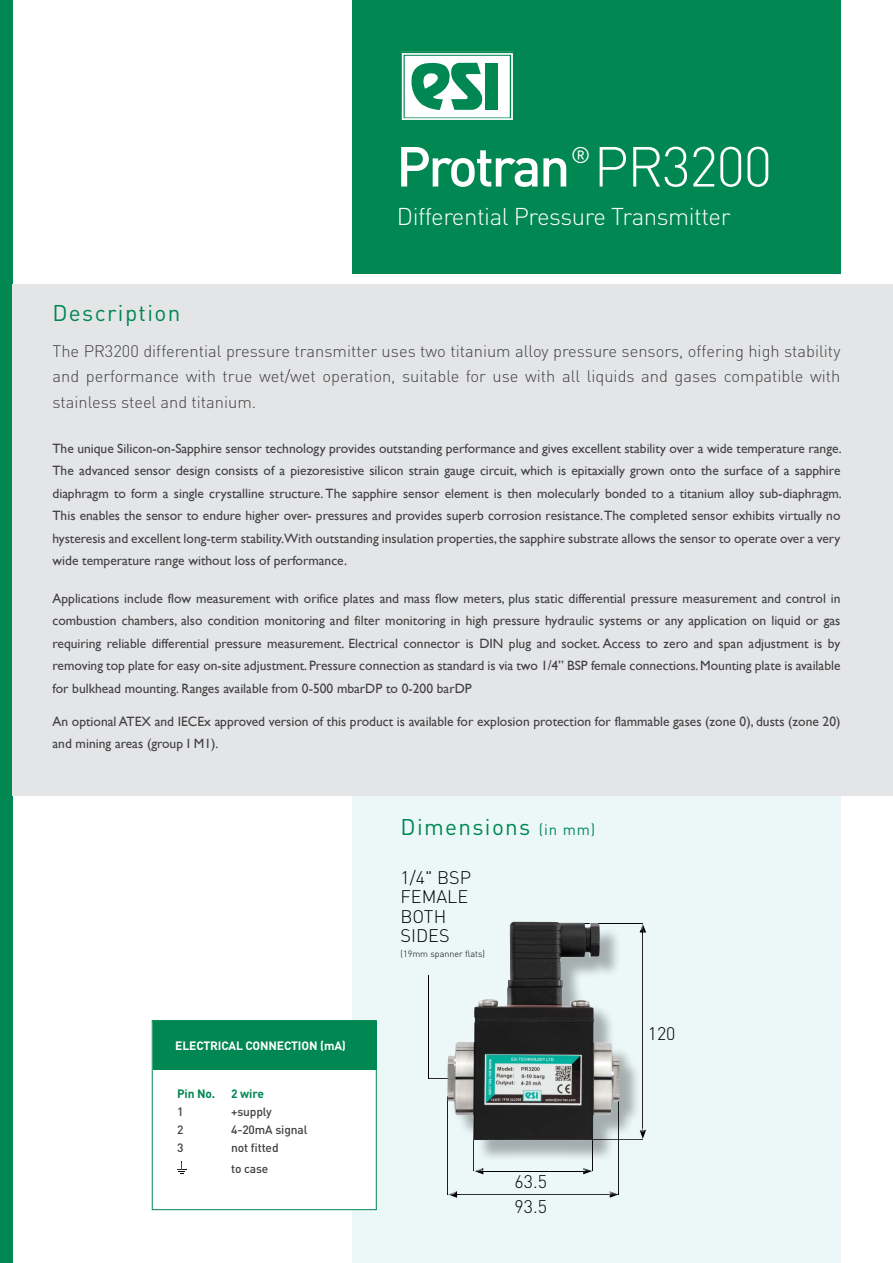
<style>
.page{position:relative;width:893px;height:1263px;background:#fff}
.page>*{position:absolute;margin:0;border:0;box-sizing:border-box;transform-origin:0 0}
.t1{font:500 55.5px "DINOT";letter-spacing:-.05em;color:#fff}
.t2{font:300 24px "DINOT";letter-spacing:-.02em;color:#fff}
.t3{font:22.5px "DINOT";letter-spacing:.06em;color:#008752}
.t4{font:22.5px "DINOT";color:#fff}
.t5{font:300 18px/19.5px "DINOT";color:#000}
.t6{font:300 16.5px/25.5px "DINOT";color:#414042;text-align:justify}
.t7{font:13.5px/22.5px "Gill Sans";color:#414042;text-align:justify}
.t8{font:500 12px/21px "DINOT";letter-spacing:-.01em;color:#414042}
.t9{font:700 12px "DINOT";letter-spacing:-.01em;color:#fff}
.t10{font:700 12px "DINOT";letter-spacing:-.01em;color:#008752}
.t11{font:300 9px "DINOT";color:#000}
.s1{font-weight:300}
.s2{font-size:15px}
</style>
<div class="page">
<div style="left:352px;top:0;width:488px;height:273px;background:#008752"></div>
<div style="left:0;top:0;width:13px;height:1263px;background:#008752"></div>
<svg style="left:401px;top:53px;width:112px;height:67px"></svg>
<div style="left:352px;top:287px;width:488px;height:976px;background:#ecf8f8"></div>
<div style="left:12px;top:284px;width:881px;height:512px;background:#e4e5e6"></div>
<div style="left:152px;top:1020px;width:225px;height:190px;background:#fff;border:1px solid #008752"></div>
<div style="left:153px;top:1021px;width:224px;height:48px;background:#008752"></div>
<svg style="left:177px;top:1161px;width:10px;height:13px"></svg>
<hr style="left:427px;top:1077px;width:33px;height:2px;background:#000;opacity:.75">
<div style="left:426px;top:974px;width:5px;height:105px;background:#000;opacity:.75"></div>
<hr style="left:577px;top:922px;width:68px;height:2px;background:#000;opacity:.75">
<div style="left:637px;top:923px;width:12px;height:217px;background:#000;opacity:.75"></div>
<div style="left:445px;top:1095px;width:5px;height:100px;background:#000;opacity:.75"></div>
<div style="left:617px;top:1095px;width:5px;height:100px;background:#000;opacity:.75"></div>
<div style="left:471px;top:1138px;width:6px;height:33px;background:#000;opacity:.75"></div>
<div style="left:590px;top:1138px;width:5px;height:33px;background:#000;opacity:.75"></div>
<div style="left:471px;top:1165px;width:123px;height:10px;background:#ecf8f8"></div>
<div style="left:472px;top:1167px;width:123px;height:9px;background:#000;opacity:.75"></div>
<div style="left:445px;top:1188px;width:176px;height:10px;background:#ecf8f8"></div>
<div style="left:446px;top:1190px;width:175px;height:8px;background:#000;opacity:.75"></div>
<div style="left:451px;top:925px;width:190px;height:237px;background:#000;opacity:.3"></div>
<img style="left:447px;top:921px;width:172px;height:219px">
<h3 class="t4" style="left:571px;top:139px;width:21px">®</h3>
<h1 class="t1" style="left:396px;top:129px;width:378px">Protran <span class="s1">PR3200</span></h1>
<h2 class="t2" style="left:397px;top:200px;width:335px">Differential Pressure Transmitter</h2>
<h3 class="t3" style="left:52px;top:297px;width:129px">Description</h3>
<p class="t6" style="left:52px;top:337px;width:789px">The PR3200 differential pressure transmitter uses two titanium alloy pressure sensors, offering high stability and performance with true wet/wet operation, suitable for use with all liquids and gases compatible with stainless steel and titanium.</p>
<p class="t7" style="left:52px;top:437px;width:791px">The unique Silicon-on-Sapphire sensor technology provides outstanding performance and gives excellent stability over a wide temperature range.<br>The advanced sensor design consists of a piezoresistive silicon strain gauge circuit, which is epitaxially grown onto the surface of a sapphire diaphragm to form a single crystalline structure. The sapphire sensor element is then molecularly bonded to a titanium alloy sub-diaphragm.<br>This enables the sensor to endure higher over- pressures and provides superb corrosion resistance. The completed sensor exhibits virtually no hysteresis and excellent long-term stability.With outstanding insulation properties, the sapphire substrate allows the sensor to operate over a very wide temperature range without loss of performance.</p>
<p class="t7" style="left:52px;top:587px;width:789px">Applications include flow measurement with orifice plates and mass flow meters, plus static differential pressure measurement and control in combustion chambers, also condition monitoring and filter monitoring in high pressure hydraulic systems or any application on liquid or gas requiring reliable differential pressure measurement. Electrical connector is DIN plug and socket. Access to zero and span adjustment is by removing top plate for easy on-site adjustment. Pressure connection as standard is via two 1/4” BSP female connections. Mounting plate is available for bulkhead mounting. Ranges available from 0-500 mbarDP to 0-200 barDP</p>
<p class="t7" style="left:52px;top:710px;width:789px">An optional ATEX and IECEx approved version of this product is available for explosion protection for flammable gases (zone 0), dusts (zone 20) and mining areas (group I M1).</p>
<h3 class="t3" style="left:400px;top:812px;width:196px">Dimensions <span class="s2">(in mm)</span></h3>
<p class="t9" style="left:175px;top:1038px;width:172px">ELECTRICAL CONNECTION (mA)</p>
<p class="t10" style="left:177px;top:1085px;width:40px">Pin No.</p>
<p class="t10" style="left:231px;top:1085px;width:34px">2 wire</p>
<p class="t8" style="left:177px;top:1100px;width:8px">1</p>
<p class="t8" style="left:231px;top:1100px;width:42px">+supply</p>
<p class="t8" style="left:177px;top:1118px;width:8px">2</p>
<p class="t8" style="left:231px;top:1118px;width:78px">4-20mA signal</p>
<p class="t8" style="left:177px;top:1136px;width:8px">3</p>
<p class="t8" style="left:231px;top:1136px;width:49px">not fitted to case</p>
<h3 class="t5" style="left:400px;top:867px;width:72px">1/4" BSP<br>FEMALE<br>BOTH<br>SIDES</h3>
<p class="t11" style="left:400px;top:947px;width:86px">(19mm spanner flats)</p>
<h3 class="t5" style="left:514px;top:1168px;width:34px;line-height:24.9px">63.5<br>93.5</h3>
<h3 class="t5" style="left:648px;top:1023px;width:29px">120</h3>
</div>
